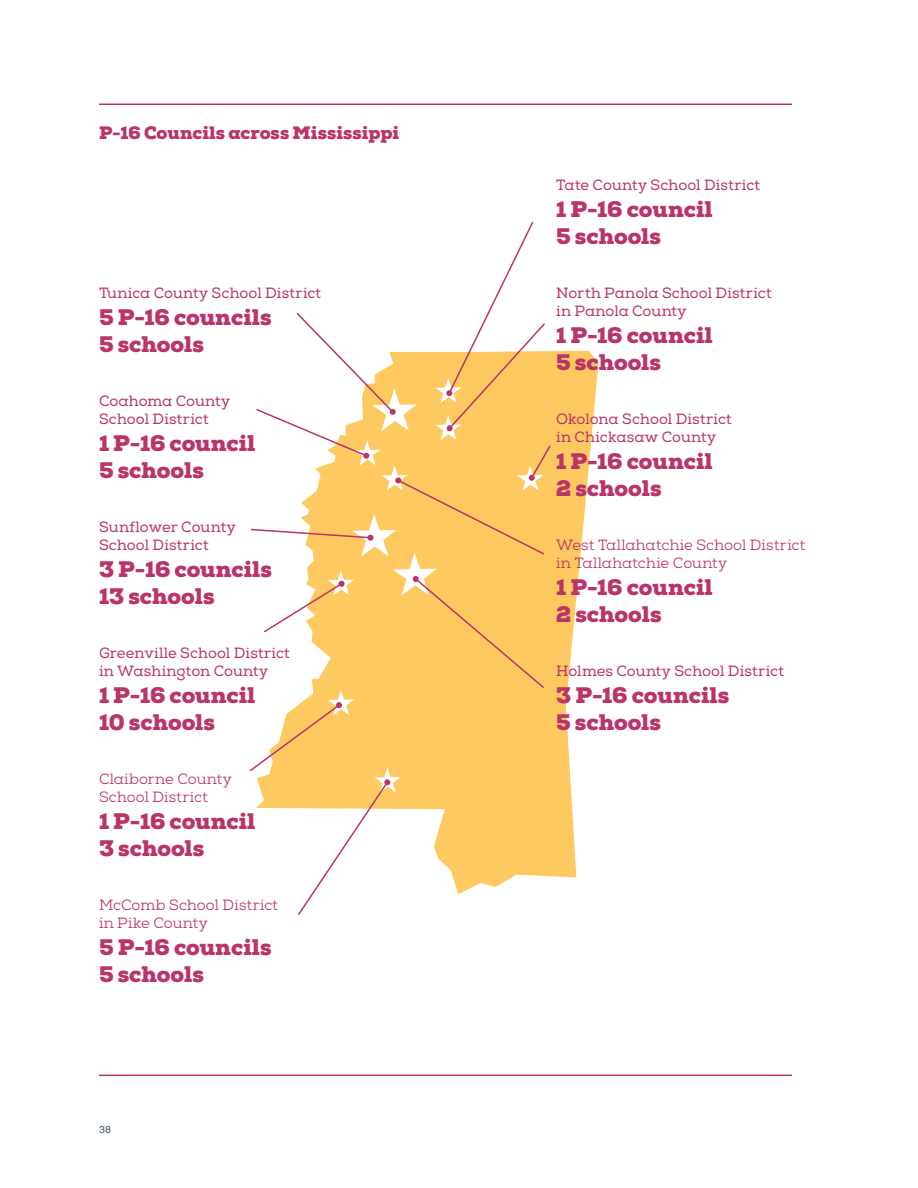
<style>
.page{position:relative;width:918px;height:1188px;background:#fff}
.page>*{position:absolute;margin:0;border:0;box-sizing:border-box;transform-origin:0 0}
.t1{font:900 22.5px/27px "Nexa Slab";letter-spacing:-.005em;color:#ba336a}
.t2{font:900 18px "Nexa Slab";color:#ba336a}
.t3{font:14.85px/18px "Nexa Slab";letter-spacing:.01em;color:#ba336a}
.t4{font:14.85px/18px "Nexa Slab";letter-spacing:.01em;color:#ba336a}
.t5{font:10.35px "Akzidenz Grotesk BQ";color:#445464}
</style>
<div class="page">
<hr style="left:99px;top:1075px;width:693px;height:1px;background:#ba336a">
<hr style="left:99px;top:104px;width:693px;height:1px;background:#ba336a">
<svg style="left:552px;top:351px;width:46px;height:527px;fill:#fec960"></svg>
<svg style="left:249px;top:221px;width:303px;height:694px"></svg>
<p class="t2" style="left:99px;top:121px;width:302px">P-16 Councils across Mississippi</p>
<p class="t3" style="left:99px;top:285px;width:224px">Tunica County School District</p>
<h1 class="t1" style="left:99px;top:304px;width:174px">5 P-16 councils<br>5 schools</h1>
<p class="t3" style="left:99px;top:393px;width:133px">Coahoma County<br>School District</p>
<h1 class="t1" style="left:99px;top:430px;width:158px">1 P-16 council<br>5 schools</h1>
<p class="t3" style="left:99px;top:519px;width:138px">Sunflower County<br>School District</p>
<h1 class="t1" style="left:99px;top:556px;width:175px">3 P-16 councils<br>13 schools</h1>
<p class="t3" style="left:99px;top:645px;width:192px">Greenville School District in Washington County</p>
<h1 class="t1" style="left:99px;top:682px;width:158px">1 P-16 council<br>10 schools</h1>
<p class="t4" style="left:99px;top:771px;width:134px">Claiborne County<br>School District</p>
<h1 class="t1" style="left:99px;top:808px;width:158px">1 P-16 council<br>3 schools</h1>
<p class="t4" style="left:99px;top:897px;width:181px">McComb School District in Pike County</p>
<h1 class="t1" style="left:99px;top:934px;width:174px">5 P-16 councils<br>5 schools</h1>
<p class="t5" style="left:99px;top:1124px;width:14px">38</p>
<p class="t3" style="left:556px;top:177px;width:205px">Tate County School District</p>
<h1 class="t1" style="left:556px;top:196px;width:158px">1 P-16 council<br>5 schools</h1>
<p class="t3" style="left:556px;top:285px;width:217px">North Panola School District in Panola County</p>
<h1 class="t1" style="left:556px;top:322px;width:158px">1 P-16 council<br>5 schools</h1>
<p class="t3" style="left:556px;top:411px;width:177px">Okolona School District in Chickasaw County</p>
<h1 class="t1" style="left:556px;top:448px;width:158px">1 P-16 council<br>2 schools</h1>
<p class="t4" style="left:556px;top:537px;width:251px">West Tallahatchie School District in Tallahatchie County</p>
<h1 class="t1" style="left:556px;top:574px;width:158px">1 P-16 council<br>2 schools</h1>
<p class="t3" style="left:556px;top:663px;width:229px">Holmes County School District</p>
<h1 class="t1" style="left:556px;top:682px;width:175px">3 P-16 councils<br>5 schools</h1>
</div>
